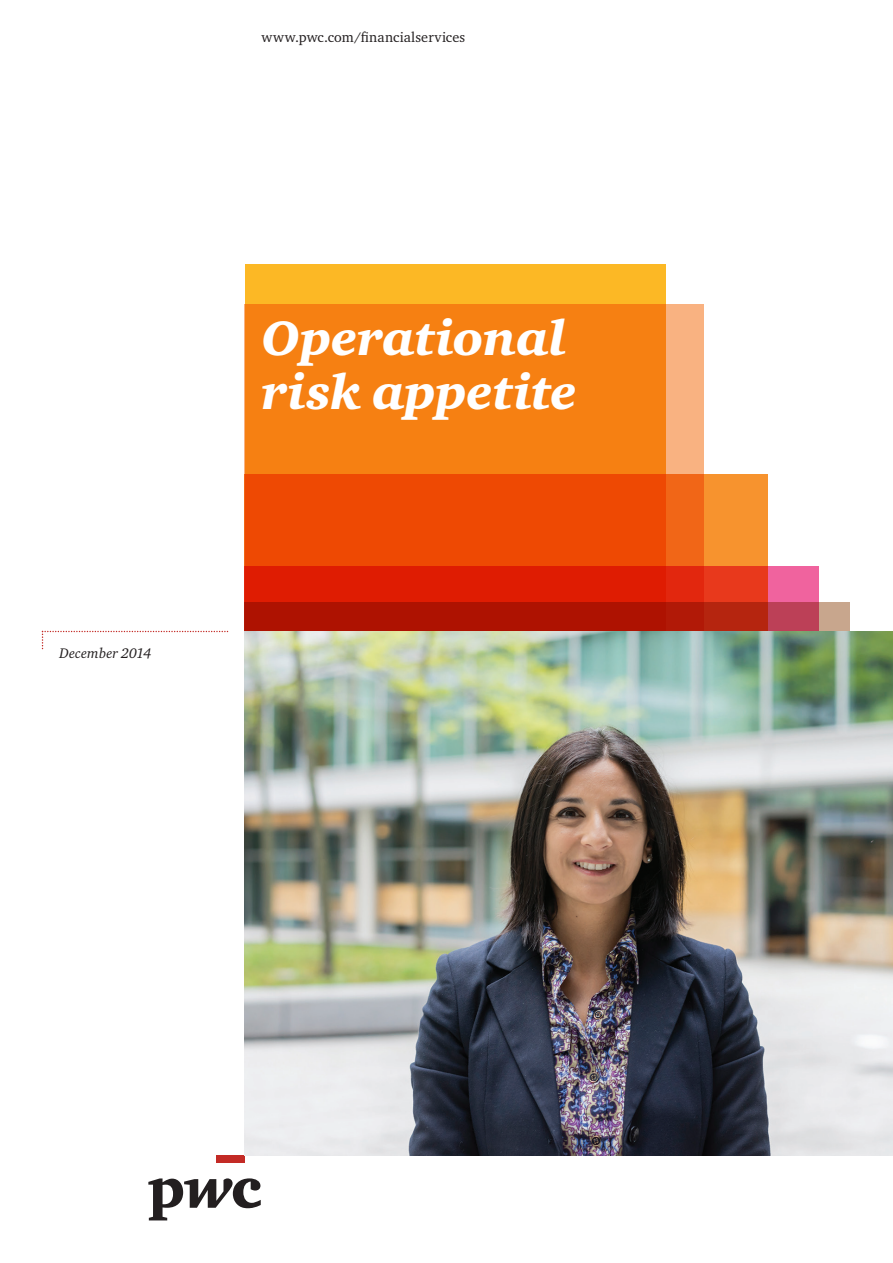
<style>
.page{position:relative;width:893px;height:1263px;background:#fff}
.page>*{position:absolute;margin:0;border:0;box-sizing:border-box;transform-origin:0 0}
.t1{font:49.5px/54px "Charter ITC Blac Ital";letter-spacing:-.005em;color:#fff}
.t2{font:14.25px "Charter ITC";letter-spacing:.01em;color:#231f20}
.t3{font:italic 14.25px "Charter ITC";letter-spacing:.01em;color:#231f20}
</style>
<div class="page">
<div style="left:216px;top:1155px;width:28px;height:7px;background:#c32a25"></div>
<svg style="left:148px;top:1178px;width:113px;height:42px"></svg>
<svg style="left:665px;top:474px;width:102px;height:128px"></svg>
<svg style="left:244px;top:264px;width:421px;height:338px;fill:#f68012"></svg>
<svg style="left:244px;top:602px;width:606px;height:29px;fill:#ae1201"></svg>
<svg style="left:42px;top:631px;width:186px;height:18px"></svg>
<img style="left:244px;top:631px;width:649px;height:524px">
<p class="t3" style="left:60px;top:644px;width:93px">December 2014</p>
<p class="t2" style="left:261px;top:29px;width:205px">www.pwc.com/financialservices</p>
<h1 class="t1" style="left:261px;top:310px;width:317px">Operational risk appetite</h1>
</div>
